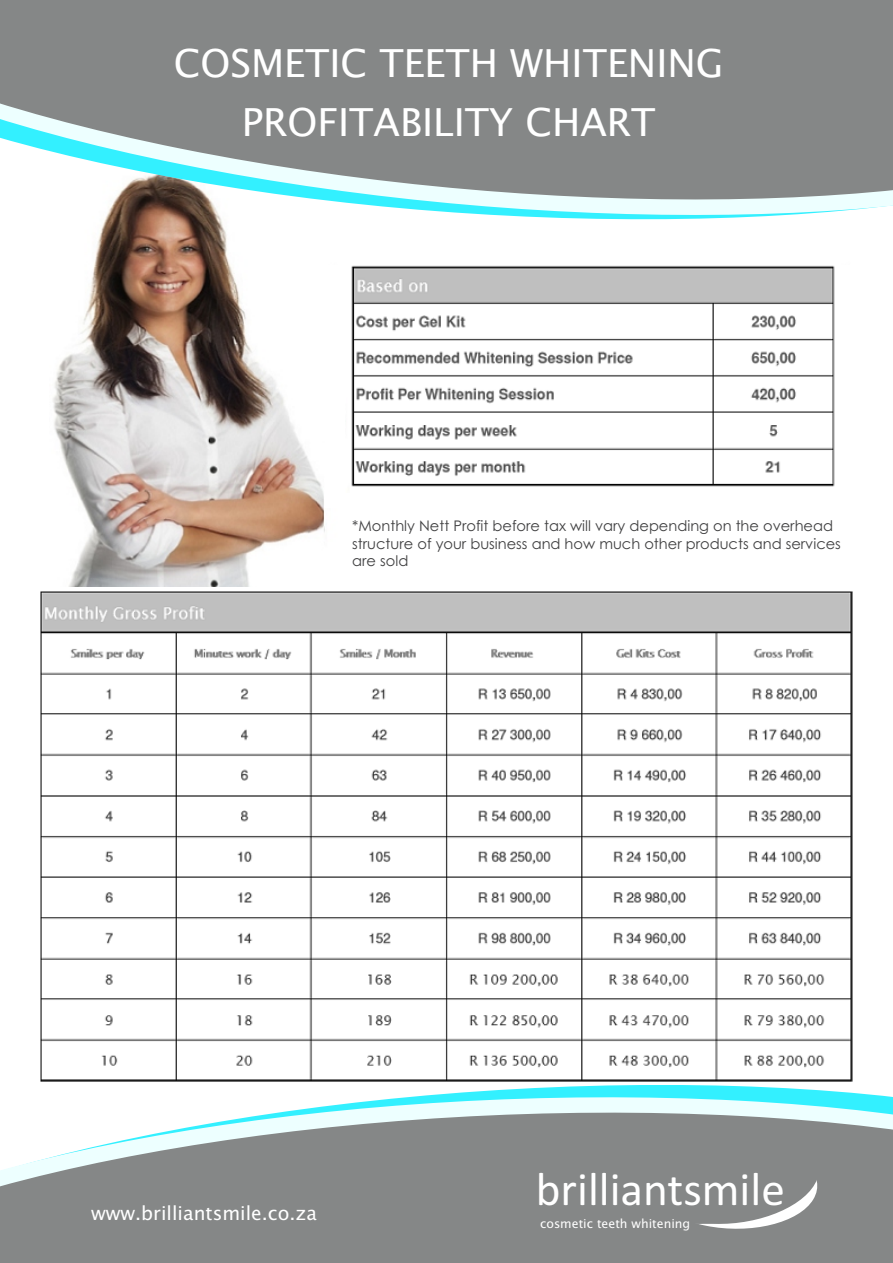
<style>
.page{position:relative;width:893px;height:1263px;background:#fff}
.page>*{position:absolute;margin:0;border:0;box-sizing:border-box;transform-origin:0 0}
.t1{font:47.25px "Calibri";color:#fff}
.t2{font:38.55px/59.1px "Lucida Sans Unicode";color:#fff;text-align:center}
.t3{font:19.05px "Lucida Sans Unicode";color:#fff}
.t4{font:14.55px/17.4px "Century Gothic";color:#414142}
.t5{font:12.3px "Lucida Sans Unicode";color:#fff}
</style>
<div class="page">
<img style="left:53px;top:246px;width:272px;height:341px">
<svg style="left:97px;top:239px;width:130px;height:7px"></svg>
<svg style="left:98px;top:224px;width:129px;height:15px"></svg>
<svg style="left:0;top:0;width:893px;height:224px;fill:#858787"></svg>
<svg style="left:421px;top:1085px;width:463px;height:11px;fill:#33f0ff"></svg>
<svg style="left:0;top:1096px;width:893px;height:167px;fill:#858787"></svg>
<div style="left:619px;top:1127px;width:220px;height:108px;background:#858787"></div>
<img style="left:40px;top:591px;width:813px;height:491px">
<img style="left:351px;top:265px;width:484px;height:222px">
<h2 class="t2" style="left:174px;top:37px;width:551px">COSMETIC TEETH WHITENING<br>PROFITABILITY CHART</h2>
<p class="t4" style="left:352px;top:519px;width:490px">*Monthly Nett Profit before tax will vary depending on the overhead structure of your business and how much other products and services are sold</p>
<h3 class="t3" style="left:91px;top:1205px;width:227px">www.brilliantsmile.co.za</h3>
<h1 class="t1" style="left:536px;top:1170px;width:251px">brilliantsmile</h1>
<p class="t5" style="left:540px;top:1219px;width:152px">cosmetic teeth whitening</p>
</div>
